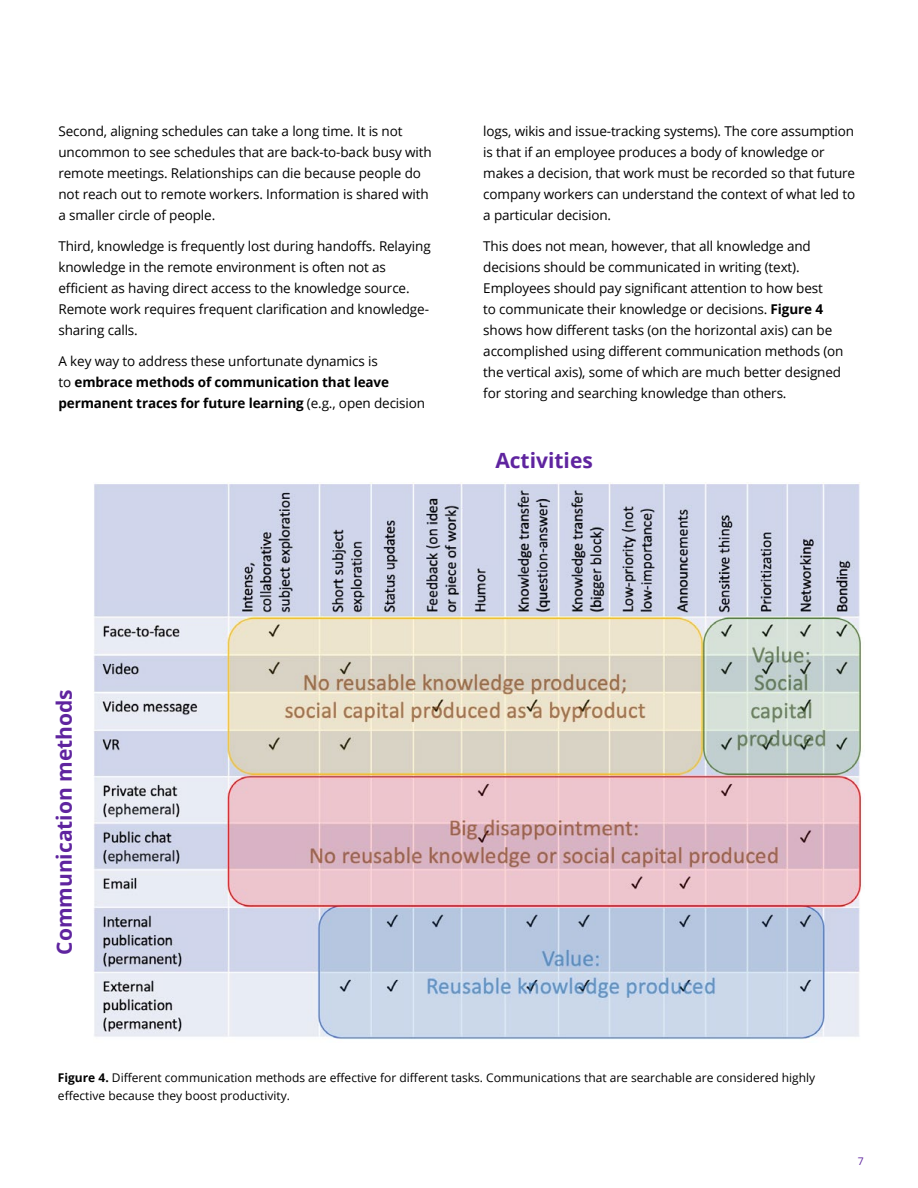
<style>
.page{position:relative;width:918px;height:1188px;background:#fff}
.page>*{position:absolute;margin:0;border:0;box-sizing:border-box;transform-origin:0 0}
.t1{font:700 21px "Open Sans";color:#5f249f}
.t2{font:13.5px/21px "Open Sans";letter-spacing:-.01em;color:#000}
.t3{font:700 13.5px/21px "Open Sans";letter-spacing:-.01em;color:#000}
.t4{font:12px/18px "Open Sans";color:#000}
.t5{font:10.5px "Open Sans";color:#5f249f}
.s1{font-weight:400}
.s2{font-weight:700}
</style>
<div class="page">
<img style="left:94px;top:483px;width:768px;height:557px">
<p class="t2" style="left:58px;top:121px;width:375px">Second, aligning schedules can take a long time. It is not uncommon to see schedules that are back-to-back busy with remote meetings. Relationships can die because people do not reach out to remote workers. Information is shared with a smaller circle of people.</p>
<p class="t2" style="left:58px;top:235px;width:374px">Third, knowledge is frequently lost during handoffs. Relaying knowledge in the remote environment is often not as efficient as having direct access to the knowledge source.<br>Remote work requires frequent clarification and knowledge&shy;sharing calls.</p>
<p class="t3" style="left:58px;top:350px;width:368px"><span class="s1">A key way to address these unfortunate dynamics is<br>to</span> embrace methods of communication that leave permanent traces for future learning <span class="s1">(e.g., open decision</span></p>
<p class="t2" style="left:483px;top:121px;width:373px">logs, wikis and issue-tracking systems). The core assumption is that if an employee produces a body of knowledge or makes a decision, that work must be recorded so that future company workers can understand the context of what led to a particular decision.</p>
<p class="t2" style="left:483px;top:235px;width:362px">This does not mean, however, that all knowledge and decisions should be communicated in writing (text).<br>Employees should pay significant attention to how best<br>to communicate their knowledge or decisions. <span class="s2">Figure 4 </span>shows how different tasks (on the horizontal axis) can be accomplished using different communication methods (on the vertical axis), some of which are much better designed for storing and searching knowledge than others.</p>
<h1 class="t1" style="left:495px;top:445px;width:99px">Activities</h1>
<h1 class="t1" style="left:49px;top:955px;width:267px;rotate:-90deg">Communication methods</h1>
<p class="t4" style="left:58px;top:1068px;width:759px"><span class="s2">Figure 4.</span> Different communication methods are effective for different tasks. Communications that are searchable are considered highly effective because they boost productivity.</p>
<p class="t5" style="left:858px;top:1154px;width:8px">7</p>
</div>
